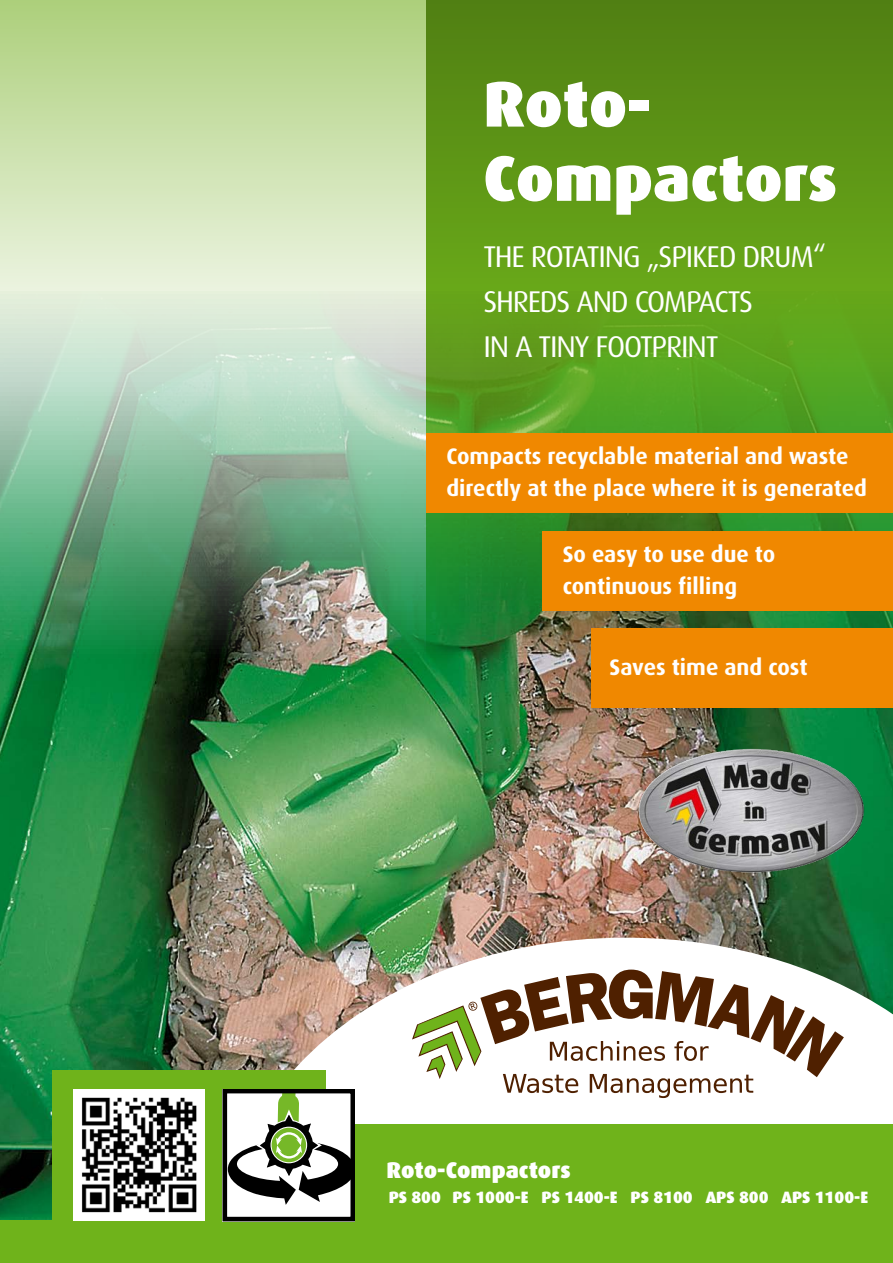
<style>
.page{position:relative;width:893px;height:1263px;background:#fff}
.page>*{position:absolute;margin:0;border:0;box-sizing:border-box;transform-origin:0 0}
.t1{font:900 64.5px/74.2px "Dax";color:#fff}
.t2{font:30px/45px "Dax";letter-spacing:-.04em;color:#fff}
.t3{font:900 22.8px "Dax";color:#fff}
.t4{font:700 22.5px/32.1px "Dax";color:#fff}
.t5{font:900 16.5px "Dax";color:#fff}
</style>
<div class="page">
<svg style="left:0;top:0;width:426px;height:291px;background:#cbe1ad"></svg>
<svg style="left:426px;top:0;width:467px;height:291px;background:#5c9315"></svg>
<img style="left:0;top:291px;width:893px;height:929px">
<div style="left:591px;top:629px;width:302px;height:79px;background:#f08800"></div>
<div style="left:426px;top:434px;width:467px;height:79px;background:#f08800"></div>
<div style="left:543px;top:531px;width:350px;height:80px;background:#f08800"></div>
<img style="left:249px;top:938px;width:644px;height:186px">
<svg style="left:412px;top:969px;width:432px;height:129px"></svg>
<div style="left:326px;top:1124px;width:567px;height:102px;background:#6fb31b"></div>
<div style="left:52px;top:1070px;width:274px;height:154px;background:#6fb31b"></div>
<div style="left:0;top:1220px;width:893px;height:43px;background:#6fb31b"></div>
<div style="left:73px;top:1089px;width:132px;height:132px;background:#fff"></div>
<img style="left:81px;top:1097px;width:116px;height:116px">
<div style="left:223px;top:1089px;width:132px;height:132px;background:#fff"></div>
<div style="left:223px;top:1089px;width:132px;height:132px;border:5px solid #000"></div>
<svg style="left:228px;top:1090px;width:127px;height:115px"></svg>
<img style="left:636px;top:732px;width:234px;height:156px">
<h1 class="t1" style="left:483px;top:67px;width:355px">Roto-<br>Compactors</h1>
<h2 class="t2" style="left:483px;top:235px;width:344px">THE ROTATING „SPIKED DRUM“<br>SHREDS AND COMPACTS<br>IN A TINY FOOTPRINT</h2>
<p class="t4" style="left:446px;top:440px;width:422px">Compacts recyclable material and waste directly at the place where it is generated</p>
<p class="t4" style="left:563px;top:539px;width:214px">So easy to use due to continuous filling</p>
<p class="t4" style="left:609px;top:651px;width:200px">Saves time and cost</p>
<p class="t3" style="left:387px;top:1156px;width:186px">Roto-Compactors</p>
<p class="t5" style="left:389px;top:1187px;width:481px">PS 800 PS 1000-E PS 1400-E PS 8100 APS 800 APS 1100-E</p>
</div>
